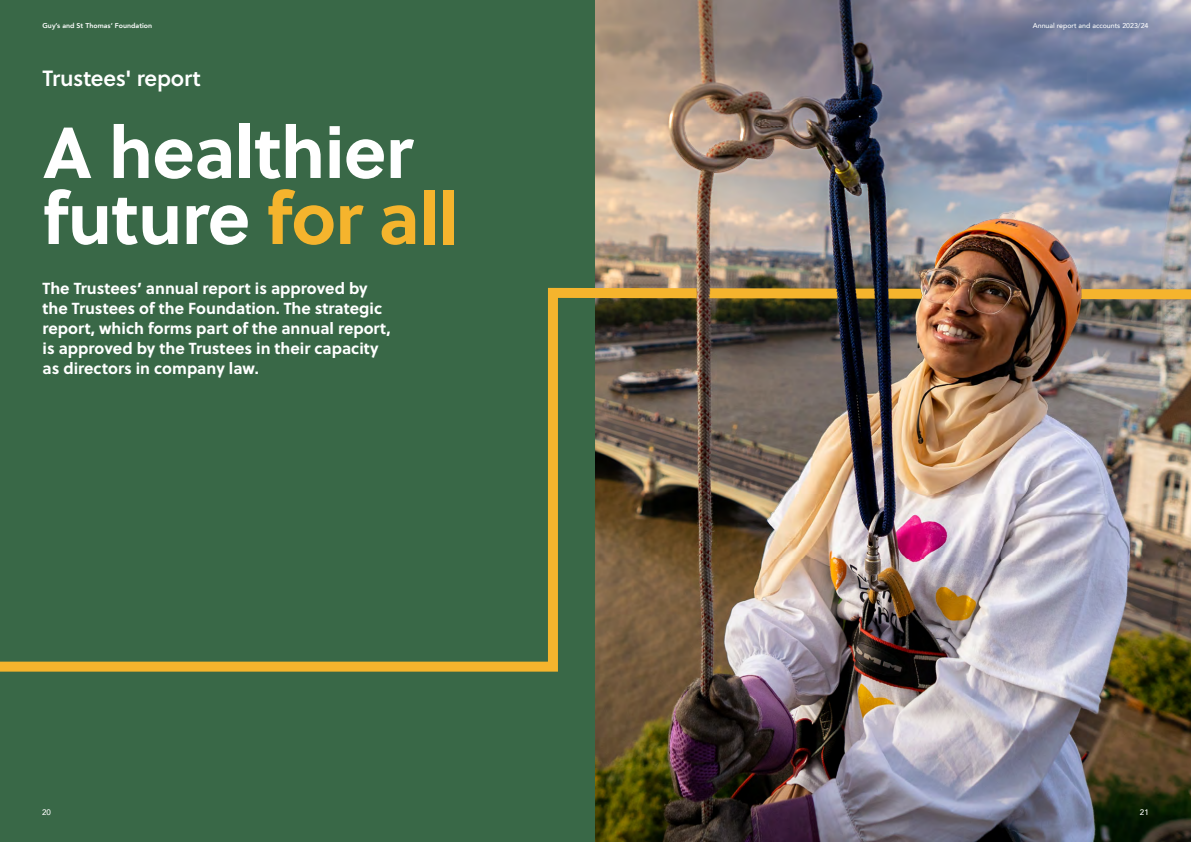
<style>
.page{position:relative;width:1191px;height:842px;background:#fff}
.page>*{position:absolute;margin:0;border:0;box-sizing:border-box;transform-origin:0 0}
.t1{font:700 72px/66px "Soleil";letter-spacing:-.01em;color:#fff}
.t2{font:22px "Soleil Sb";letter-spacing:-.01em;color:#fff}
.t3{font:700 16px/20px "Soleil";color:#fff}
.t4{font:500 8px "Avenir";color:#fff}
.t5{font:500 7px "Avenir";color:#fff}
.t6{font:800 7px "Avenir";color:#fff}
.s1{color:#f5b42d}
</style>
<div class="page">
<div style="left:0;top:0;width:595px;height:842px;background:#396847"></div>
<img style="left:595px;top:0;width:596px;height:842px">
<svg style="left:0;top:287px;width:1191px;height:390px"></svg>
<img style="left:595px;top:126px;width:596px;height:432px">
<p class="t6" style="left:43px;top:20px;width:111px">Guy’s and St Thomas’ Foundation</p>
<h1 class="t2" style="left:43px;top:62px;width:160px">Trustees' report</h1>
<h1 class="t1" style="left:43px;top:116px;width:418px">A healthier future <span class="s1">for all</span></h1>
<p class="t3" style="left:43px;top:278px;width:350px">The Trustees’ annual report is approved by the Trustees of the Foundation. The strategic report, which forms part of the annual report, is approved by the Trustees in their capacity as directors in company law.</p>
<p class="t4" style="left:42px;top:805px;width:10px">20</p>
<p class="t5" style="left:1032px;top:20px;width:117px">Annual report and accounts 2023/24</p>
<p class="t4" style="left:1139px;top:805px;width:10px">21</p>
</div>
